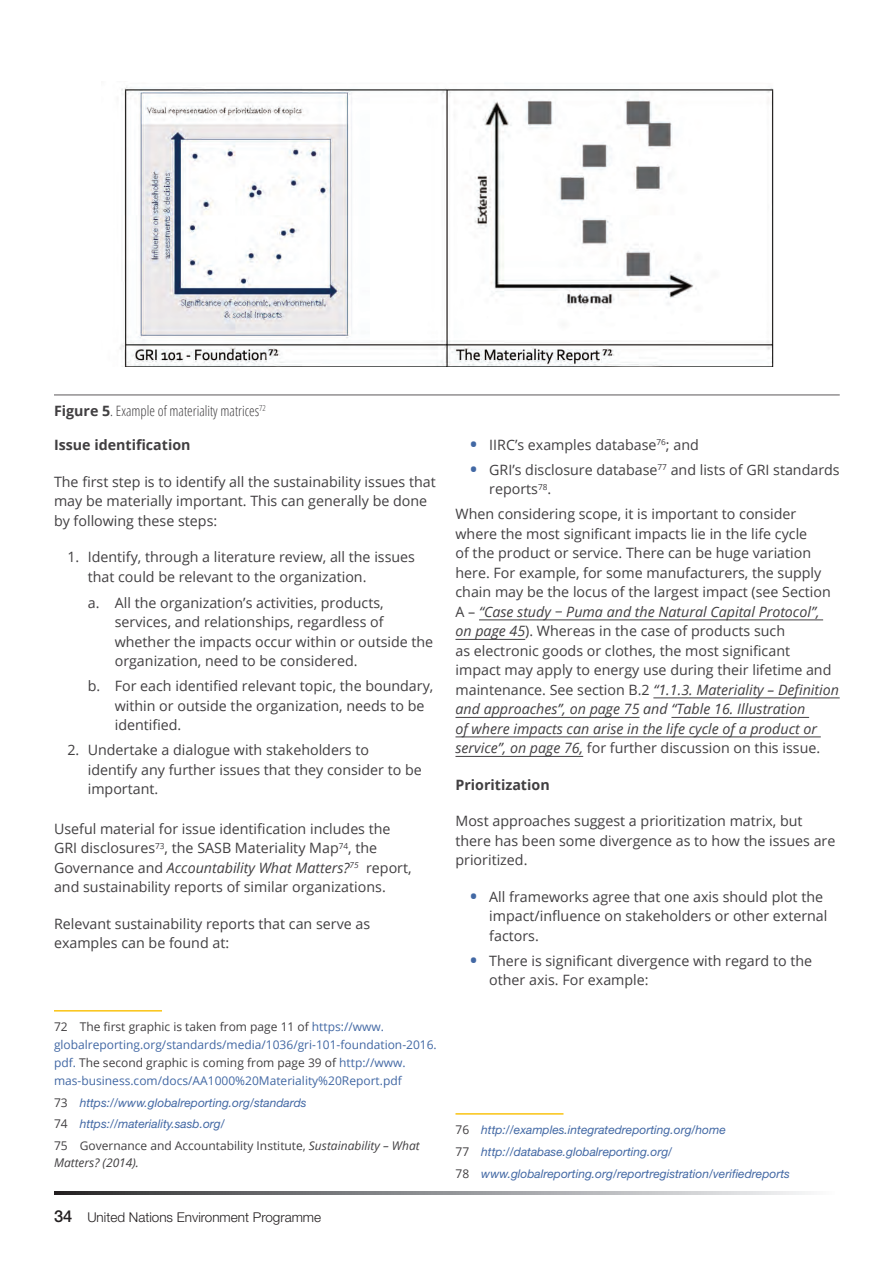
<style>
.page{position:relative;width:893px;height:1263px;background:#fff}
.page>*{position:absolute;margin:0;border:0;box-sizing:border-box;transform-origin:0 0}
.Body_text{font:14.25px/19.5px "Open Sans";color:#413f41}
.Figure_cross_referen{font:300 condensed 14.25px "Open Sans";color:#413f41}
.Body_text-2{font:700 14.25px "Open Sans";color:#413f41}
.t1{font:300 13.5px "Helvetica Neue LT Std";color:#231f20}
.Footnote{font:12px/18px "Open Sans";color:#4268a4}
.Footnote-2{font:italic 12px "Helvetica Neue LT Std";color:#4268a4}
.Footnote-3{font:12px/16.6px "Open Sans";color:#413f41}
.s1{font-weight:700;font-stretch:normal}
.s2{font-style:italic}
.s3{color:#413f41}
.s4{font-family:"Open Sans";font-style:normal;color:#413f41}
.s5{font-weight:500;font-size:16.5px}
.s6{font-size:24px;color:#4268a4}
</style>
<div class="page">
<svg style="left:55px;top:1192px;width:753px;height:2px;background:#8e8f92"></svg>
<hr style="left:54px;top:1010px;width:108px;height:1px;background:#fac312">
<img style="left:120px;top:86px;width:654px;height:281px">
<hr style="left:54px;top:395px;width:786px;height:1px;background:#5b585a">
<hr style="left:479px;top:619px;width:344px;height:1px;background:#413f41">
<hr style="left:455px;top:639px;width:70px;height:1px;background:#413f41">
<hr style="left:653px;top:697px;width:187px;height:1px;background:#413f41">
<hr style="left:455px;top:717px;width:185px;height:1px;background:#413f41">
<hr style="left:671px;top:717px;width:138px;height:1px;background:#413f41">
<hr style="left:455px;top:736px;width:366px;height:1px;background:#413f41">
<hr style="left:455px;top:756px;width:128px;height:1px;background:#413f41">
<hr style="left:455px;top:1113px;width:108px;height:1px;background:#fac312">
<p class="Figure_cross_referen" style="left:54px;top:401px;width:213px"><span class="s1">Figure 5</span>. Example of materiality matrices<sup>72</sup></p>
<p class="Body_text-2" style="left:54px;top:435px;width:138px">Issue identification</p>
<p class="Body_text" style="left:54px;top:471px;width:383px">The first step is to identify all the sustainability issues that may be materially important. This can generally be done by following these steps:</p>
<p class="Body_text" style="left:88px;top:547px;width:329px;text-indent:-20px">1. Identify, through a literature review, all the issues that could be relevant to the organization.</p>
<p class="Body_text" style="left:115px;top:592px;width:320px;text-indent:-27px">a. All the organization’s activities, products, services, and relationships, regardless of whether the impacts occur within or outside the organization, need to be considered.</p>
<p class="Body_text" style="left:115px;top:676px;width:320px;text-indent:-27px">b. For each identified relevant topic, the boundary, within or outside the organization, needs to be identified.</p>
<p class="Body_text" style="left:88px;top:740px;width:336px;text-indent:-20px">2. Undertake a dialogue with stakeholders to identify any further issues that they consider to be important.</p>
<p class="Body_text" style="left:54px;top:819px;width:359px">Useful material for issue identification includes the<sup>72<br></sup>GRI disclosures<sup>73</sup>, the SASB Materiality Map<sup>74</sup>, the Governance and <span class="s2">Accountability What Matters?</span><sup>75</sup> report, and sustainability reports of similar organizations.</p>
<p class="Body_text" style="left:54px;top:914px;width:318px">Relevant sustainability reports that can serve as examples can be found at:</p>
<p class="Footnote" style="left:54px;top:1017px;width:384px"><span class="s3">72 The first graphic is taken from page 11 of</span> https://www. globalreporting.org/standards/media/1036/gri-101-foundation-2016. pdf. <span class="s3">The second graphic is coming from page 39 of</span> http://www. mas-business.com/docs/AA1000%20Materiality%20Report.pdf</p>
<p class="Footnote-2" style="left:54px;top:1095px;width:254px"><span class="s4">73</span> https://www.globalreporting.org/standards</p>
<p class="Footnote-2" style="left:54px;top:1117px;width:172px"><span class="s4">74</span> https://materiality.sasb.org/</p>
<p class="Footnote-3" style="left:54px;top:1137px;width:367px">75 Governance and Accountability Institute, <span class="s2">Sustainability – What<br>Matters? (2014).</span></p>
<p class="t1" style="left:54px;top:1208px;width:269px"><span class="s5">34</span> United Nations Environment Programme</p>
<p class="Body_text" style="left:469px;top:435px;width:231px"><span class="s6">•</span> IIRC’s examples database<sup>76</sup>; and</p>
<p class="Body_text" style="left:489px;top:460px;width:352px;text-indent:-20px"><span class="s6">•</span> GRI’s disclosure database<sup>77</sup> and lists of GRI standards reports<sup>78</sup>.</p>
<p class="Body_text" style="left:455px;top:504px;width:385px">When considering scope, it is important to consider where the most significant impacts lie in the life cycle<br>of the product or service. There can be huge variation here. For example, for some manufacturers, the supply chain may be the locus of the largest impact (see Section A – <span class="s2">“Case study − Puma and the Natural Capital Protocol”, on page 45</span>). Whereas in the case of products such<br>as electronic goods or clothes, the most significant impact may apply to energy use during their lifetime and maintenance. See section B.2 <span class="s2">“1.1.3. Materiality – Definition and approaches”, on page 75 and “Table 16. Illustration<br>of where impacts can arise in the life cycle of a product or service”, on page 76,</span> for further discussion on this issue.</p>
<p class="Body_text-2" style="left:455px;top:775px;width:96px">Prioritization</p>
<p class="Body_text" style="left:455px;top:811px;width:381px">Most approaches suggest a prioritization matrix, but there has been some divergence as to how the issues are prioritized.</p>
<p class="Body_text" style="left:489px;top:887px;width:340px;text-indent:-20px"><span class="s6">•</span> All frameworks agree that one axis should plot the impact/influence on stakeholders or other external factors.</p>
<p class="Body_text" style="left:489px;top:950px;width:324px;text-indent:-20px"><span class="s6">•</span> There is significant divergence with regard to the other axis. For example:</p>
<p class="Footnote-2" style="left:455px;top:1123px;width:272px"><span class="s4">76</span> http://examples.integratedreporting.org/home</p>
<p class="Footnote-2" style="left:455px;top:1144px;width:218px"><span class="s4">77</span> http://database.globalreporting.org/</p>
<p class="Footnote-2" style="left:455px;top:1166px;width:336px"><span class="s4">78</span> www.globalreporting.org/reportregistration/verifiedreports</p>
</div>
